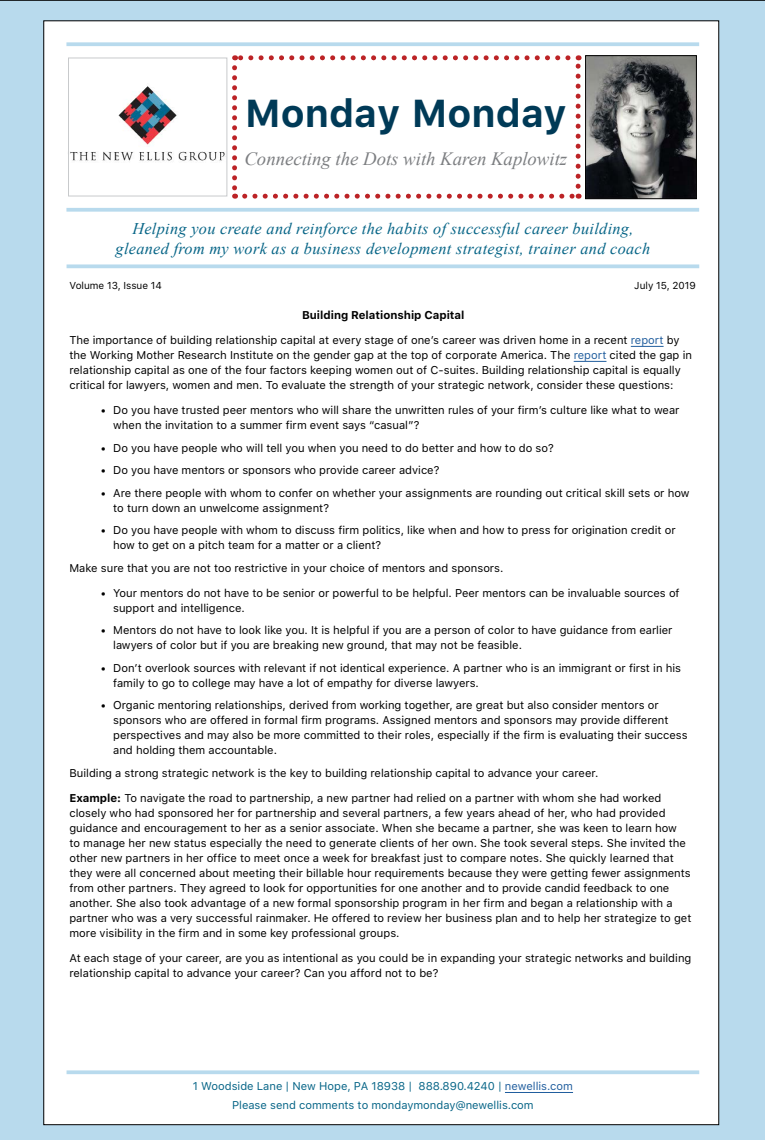
<style>
.page{position:relative;width:765px;height:1140px;background:#b8daed}
.page>*{position:absolute;margin:0;border:0;box-sizing:border-box;transform-origin:0 0}
.t1{font:700 38.75px "SF Pro Text";color:#003a57}
.t2{font:italic 18.75px "Times New Roman";color:#7c7e81}
.t3{font:italic 16.25px/19.5px "Times New Roman";letter-spacing:.02em;color:#076587;text-align:center}
.t4{font:11.25px/15px "SF Pro Text";color:#000}
.t5{font:11.25px/18.8px "SF Pro Text";color:#076587;text-align:center}
.t6{font:700 11.25px "SF Pro Text";color:#000}
.t7{font:10px "SF Pro Text";color:#000}
.s1{color:#215e9e}
.s2{font-weight:700}
</style>
<div class="page">
<div style="left:44px;top:21px;width:675px;height:1104px;background:#fff"></div>
<hr style="left:505px;top:1092px;width:68px;height:1px;background:#215e9e">
<img style="left:70px;top:86px;width:155px;height:75px">
<img style="left:587px;top:57px;width:108px;height:140px">
<div style="left:585px;top:55px;width:112px;height:144px;border:1px solid #000"></div>
<svg style="left:66px;top:42px;width:633px;height:4px;background:#beddee"></svg>
<svg style="left:66px;top:208px;width:633px;height:4px;background:#beddee"></svg>
<svg style="left:67px;top:264px;width:632px;height:4px;background:#c0deef"></svg>
<svg style="left:67px;top:1070px;width:632px;height:4px;background:#bfddee"></svg>
<svg style="left:232px;top:68px;width:5px;height:131px"></svg>
<svg style="left:245px;top:194px;width:334px;height:5px"></svg>
<svg style="left:576px;top:55px;width:5px;height:131px"></svg>
<svg style="left:235px;top:55px;width:333px;height:5px"></svg>
<hr style="left:631px;top:346px;width:33px;height:1px;background:#215e9e">
<hr style="left:574px;top:361px;width:32px;height:1px;background:#215e9e">
<div style="left:68px;top:58px;width:159px;height:138px;border:1px solid #c8cacc"></div>
<h1 class="t1" style="left:245px;top:85px;width:323px">Monday Monday</h1>
<h2 class="t2" style="left:244px;top:146px;width:324px">Connecting the Dots with Karen Kaplowitz</h2>
<h3 class="t3" style="left:116px;top:218px;width:536px">Helping you create and reinforce the habits of successful career building, gleaned from my work as a business development strategist, trainer and coach</h3>
<p class="t7" style="left:69px;top:279px;width:94px">Volume 13, Issue 14</p>
<p class="t7" style="left:634px;top:279px;width:63px">July 15, 2019</p>
<p class="t6" style="left:302px;top:307px;width:164px">Building Relationship Capital</p>
<p class="t4" style="left:69px;top:332px;width:624px">The importance of building relationship capital at every stage of one’s career was driven home in a recent <span class="s1">report</span> by the Working Mother Research Institute on the gender gap at the top of corporate America. The <span class="s1">report</span> cited the gap in relationship capital as one of the four factors keeping women out of C-suites. Building relationship capital is equally critical for lawyers, women and men. To evaluate the strength of your strategic network, consider these questions:</p>
<p class="t4" style="left:113px;top:402px;width:568px;text-indent:-12px">• Do you have trusted peer mentors who will share the unwritten rules of your firm’s culture like what to wear when the invitation to a summer firm event says “casual”?</p>
<p class="t4" style="left:101px;top:440px;width:455px">• Do you have people who will tell you when you need to do better and how to do so?</p>
<p class="t4" style="left:101px;top:462px;width:340px">• Do you have mentors or sponsors who provide career advice?</p>
<p class="t4" style="left:113px;top:485px;width:578px;text-indent:-12px">• Are there people with whom to confer on whether your assignments are rounding out critical skill sets or how to turn down an unwelcome assignment?</p>
<p class="t4" style="left:113px;top:522px;width:564px;text-indent:-12px">• Do you have people with whom to discuss firm politics, like when and how to press for origination credit or how to get on a pitch team for a matter or a client?</p>
<p class="t4" style="left:69px;top:560px;width:435px">Make sure that you are not too restrictive in your choice of mentors and sponsors.</p>
<p class="t4" style="left:113px;top:585px;width:568px;text-indent:-12px">• Your mentors do not have to be senior or powerful to be helpful. Peer mentors can be invaluable sources of support and intelligence.</p>
<p class="t4" style="left:113px;top:622px;width:561px;text-indent:-12px">• Mentors do not have to look like you. It is helpful if you are a person of color to have guidance from earlier lawyers of color but if you are breaking new ground, that may not be feasible.</p>
<p class="t4" style="left:113px;top:660px;width:569px;text-indent:-12px">• Don’t overlook sources with relevant if not identical experience. A partner who is an immigrant or first in his family to go to college may have a lot of empathy for diverse lawyers.</p>
<p class="t4" style="left:113px;top:697px;width:576px;text-indent:-12px">• Organic mentoring relationships, derived from working together, are great but also consider mentors or sponsors who are offered in formal firm programs. Assigned mentors and sponsors may provide different perspectives and may also be more committed to their roles, especially if the firm is evaluating their success and holding them accountable.</p>
<p class="t4" style="left:69px;top:765px;width:530px">Building a strong strategic network is the key to building relationship capital to advance your career.</p>
<p class="t4" style="left:69px;top:790px;width:624px"><span class="s2">Example:</span> To navigate the road to partnership, a new partner had relied on a partner with whom she had worked closely who had sponsored her for partnership and several partners, a few years ahead of her, who had provided guidance and encouragement to her as a senior associate. When she became a partner, she was keen to learn how<br>to manage her new status especially the need to generate clients of her own. She took several steps. She invited the other new partners in her office to meet once a week for breakfast just to compare notes. She quickly learned that they were all concerned about meeting their billable hour requirements because they were getting fewer assignments from other partners. They agreed to look for opportunities for one another and to provide candid feedback to one another. She also took advantage of a new formal sponsorship program in her firm and began a relationship with a partner who was a very successful rainmaker. He offered to review her business plan and to help her strategize to get more visibility in the firm and in some key professional groups.</p>
<p class="t4" style="left:69px;top:950px;width:623px">At each stage of your career, are you as intentional as you could be in expanding your strategic networks and building relationship capital to advance your career? Can you afford not to be?</p>
<p class="t5" style="left:193px;top:1077px;width:382px">1 Woodside Lane | New Hope, PA 18938 | 888.890.4240 | <span class="s1">newellis.com<br></span>Please send comments to mondaymonday@newellis.com</p>
</div>
